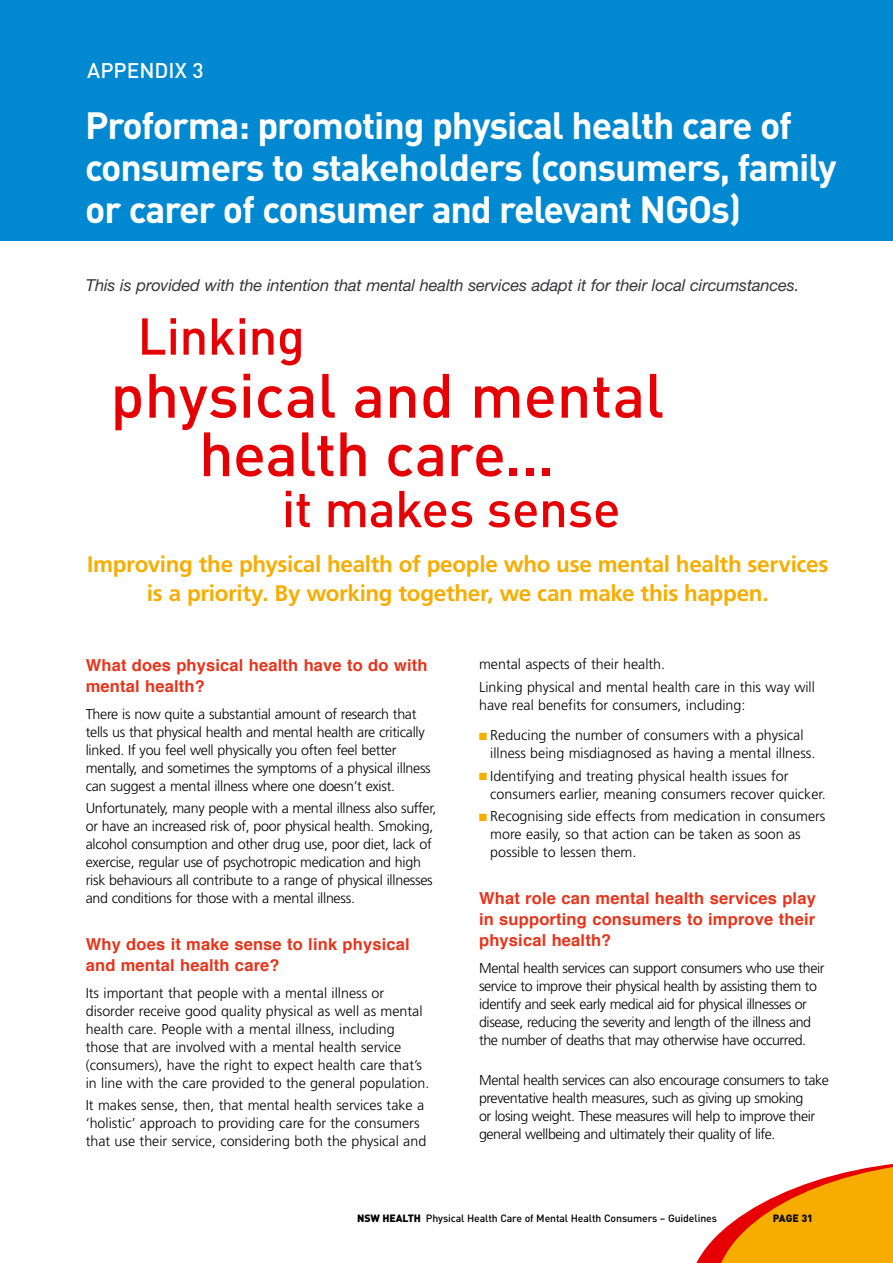
<style>
.page{position:relative;width:893px;height:1263px;background:#fff}
.page>*{position:absolute;margin:0;border:0;box-sizing:border-box;transform-origin:0 0}
.t1{font:500 61.5px/58.5px "DIN";letter-spacing:-.005em;color:#e60004;text-align:center}
.t2{font:500 51px "DIN";letter-spacing:-.005em;color:#e60004}
.t3{font:700 37.5px/42px "DIN";letter-spacing:-.03em;color:#fff}
.t4{font:700 22.5px/28.5px "Frutiger";letter-spacing:-.015em;color:#f7ad00;text-align:center}
.t5{font:500 21px "DIN";color:#fff}
.t6{font:700 16.5px/21px "Helvetica";letter-spacing:.01em;color:#e7341b}
.t7{font:italic 16.5px "Helvetica Neue";letter-spacing:-.01em;color:#373538}
.t8{font:300 14.25px/18px "Frutiger";letter-spacing:-.02em;color:#000}
.t9{font:300 14.25px/18px "Frutiger";color:#000}
.t10{font:500 10.5px "DIN";letter-spacing:-.01em;color:#000}
.t11{font:900 10.5px "DIN";color:#0c0b0c}
.s1{color:#f7ad00}
.s2{font-weight:900}
</style>
<div class="page">
<svg style="left:696px;top:1164px;width:197px;height:99px"></svg>
<div style="left:0;top:0;width:893px;height:241px;background:#0089d1"></div>
<h3 class="t5" style="left:87px;top:57px;width:118px">APPEN DIX 3</h3>
<h3 class="t3" style="left:85px;top:102px;width:753px">Proforma: promoting physical health care of consumers to stakeholders (consumers, family or carer of consumer and relevant NGOs)</h3>
<p class="t7" style="left:86px;top:275px;width:715px">This is provided with the intention that mental health services adapt it for their local circumstances.</p>
<h2 class="t2" style="left:137px;top:304px;width:169px">Linking</h2>
<h1 class="t1" style="left:110px;top:364px;width:555px">physical and mental health care...</h1>
<h2 class="t2" style="left:282px;top:476px;width:340px">it makes sense</h2>
<h3 class="t4" style="left:87px;top:550px;width:743px">Improving the physical health of people who use mental health services is a priority. By working together, we can make this happen.</h3>
<p class="t6" style="left:86px;top:653px;width:343px">What does physical health have to do with mental health?</p>
<p class="t8" style="left:86px;top:705px;width:347px">There is now quite a substantial amount of research that tells us that physical health and mental health are critically linked. If you feel well physically you often feel better mentally, and sometimes the symptoms of a physical illness can suggest a mental illness where one doesn’t exist.</p>
<p class="t8" style="left:86px;top:799px;width:352px">Unfortunately, many people with a mental illness also suffer, or have an increased risk of, poor physical health. Smoking, alcohol consumption and other drug use, poor diet, lack of exercise, regular use of psychotropic medication and high risk behaviours all contribute to a range of physical illnesses and conditions for those with a mental illness.</p>
<p class="t6" style="left:86px;top:932px;width:326px">Why does it make sense to link physical and mental health care?</p>
<p class="t9" style="left:86px;top:984px;width:345px">Its important that people with a mental illness or disorder receive good quality physical as well as mental health care. People with a mental illness, including those that are involved with a mental health service (consumers), have the right to expect health care that’s in line with the care provided to the general population.</p>
<p class="t9" style="left:86px;top:1096px;width:342px">It makes sense, then, that mental health services take a ‘holistic’ approach to providing care for the consumers that use their service, considering both the physical and</p>
<p class="t9" style="left:479px;top:653px;width:337px;line-height:22.5px">mental aspects of their health.<br>Linking physical and mental health care in this way will</p>
<p class="t9" style="left:479px;top:696px;width:268px">have real benefits for consumers, including:</p>
<p class="t9" style="left:490px;top:726px;width:327px;text-indent:-11px"><span class="s1">■</span> Reducing the number of consumers with a physical illness being misdiagnosed as having a mental illness.</p>
<p class="t9" style="left:490px;top:767px;width:337px;text-indent:-11px"><span class="s1">■</span> Identifying and treating physical health issues for consumers earlier, meaning consumers recover quicker.</p>
<p class="t9" style="left:490px;top:807px;width:337px;text-indent:-11px"><span class="s1">■</span> Recognising side effects from medication in consumers more easily, so that action can be taken as soon as possible to lessen them.</p>
<p class="t6" style="left:479px;top:887px;width:338px;text-align:justify">What role can mental health services play in supporting consumers to improve their physical health?</p>
<p class="t8" style="left:479px;top:959px;width:347px">Mental health services can support consumers who use their service to improve their physical health by assisting them to identify and seek early medical aid for physical illnesses or disease, reducing the severity and length of the illness and the number of deaths that may otherwise have occurred.</p>
<p class="t8" style="left:479px;top:1071px;width:351px">Mental health services can also encourage consumers to take preventative health measures, such as giving up smoking<br>or losing weight. These measures will help to improve their general wellbeing and ultimately their quality of life.</p>
<p class="t10" style="left:357px;top:1212px;width:361px"><span class="s2">NSW Health</span> Physical Health Care of Mental Health Consumers – Guidelines</p>
<p class="t11" style="left:773px;top:1211px;width:35px">PAGE 31</p>
</div>
